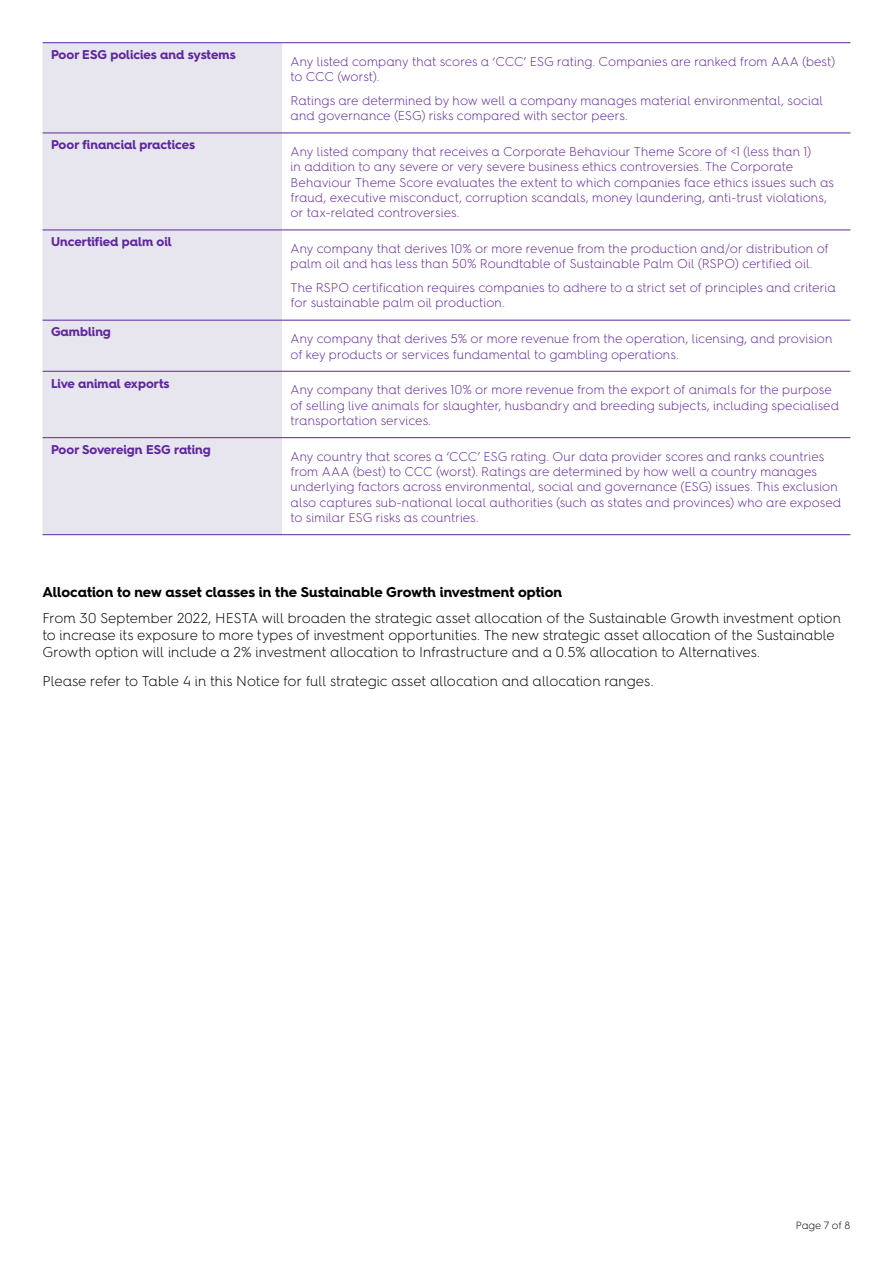
<style>
.page{position:relative;width:893px;height:1263px;background:#fff}
.page>*{position:absolute;margin:0;border:0;box-sizing:border-box;transform-origin:0 0}
.t1{font:300 14.25px/17.1px "Hurme Geometric Sans 4";letter-spacing:-.01em;color:#000}
.t2{font:700 14.25px "Hurme Geometric Sans 4";color:#000}
.t3{font:300 12.75px/15.3px "Hurme Geometric Sans 4";color:#5f279e}
.t4{font:700 12.75px "Hurme Geometric Sans 4";color:#5f279e}
.t5{font:300 10.5px "Hurme Geometric Sans 4";letter-spacing:-.02em;color:#000}
</style>
<div class="page">
<div style="left:43px;top:43px;width:239px;height:491px;background:#e7e6ef"></div>
<hr style="left:43px;top:42px;width:239px;height:1px;background:#5f279e">
<hr style="left:43px;top:133px;width:239px;height:1px;background:#5f279e">
<hr style="left:43px;top:230px;width:239px;height:1px;background:#5f279e">
<hr style="left:43px;top:320px;width:239px;height:1px;background:#5f279e">
<hr style="left:43px;top:371px;width:239px;height:1px;background:#5f279e">
<hr style="left:43px;top:437px;width:239px;height:1px;background:#5f279e">
<hr style="left:43px;top:534px;width:239px;height:1px;background:#5f279e">
<hr style="left:282px;top:42px;width:568px;height:1px;background:#5f279e">
<hr style="left:282px;top:133px;width:568px;height:1px;background:#5f279e">
<hr style="left:282px;top:230px;width:568px;height:1px;background:#5f279e">
<hr style="left:282px;top:320px;width:568px;height:1px;background:#5f279e">
<hr style="left:282px;top:371px;width:568px;height:1px;background:#5f279e">
<hr style="left:282px;top:437px;width:568px;height:1px;background:#5f279e">
<hr style="left:282px;top:534px;width:568px;height:1px;background:#5f279e">
<p class="t4" style="left:51px;top:46px;width:186px">Poor ESG policies and systems</p>
<p class="t3" style="left:291px;top:53px;width:546px">Any listed company that scores a ‘CCC’ ESG rating. Companies are ranked from AAA (best) to CCC (worst).</p>
<p class="t3" style="left:291px;top:93px;width:534px">Ratings are determined by how well a company manages material environmental, social and governance (ESG) risks compared with sector peers.</p>
<p class="t4" style="left:51px;top:136px;width:146px">Poor financial practices</p>
<p class="t3" style="left:291px;top:144px;width:545px">Any listed company that receives a Corporate Behaviour Theme Score of &lt;1 (less than 1)<br>in addition to any severe or very severe business ethics controversies. The Corporate Behaviour Theme Score evaluates the extent to which companies face ethics issues such as fraud, executive misconduct, corruption scandals, money laundering, anti-trust violations, or tax-related controversies.</p>
<p class="t4" style="left:51px;top:233px;width:122px">Uncertified palm oil</p>
<p class="t4" style="left:51px;top:323px;width:61px">Gambling</p>
<p class="t4" style="left:51px;top:374px;width:120px">Live animal exports</p>
<p class="t4" style="left:51px;top:441px;width:161px">Poor Sovereign ESG rating</p>
<p class="t3" style="left:291px;top:241px;width:540px">Any company that derives 10% or more revenue from the production and/or distribution of palm oil and has less than 50% Roundtable of Sustainable Palm Oil (RSPO) certified oil.</p>
<p class="t3" style="left:291px;top:280px;width:547px">The RSPO certification requires companies to adhere to a strict set of principles and criteria for sustainable palm oil production.</p>
<p class="t3" style="left:291px;top:331px;width:544px">Any company that derives 5% or more revenue from the operation, licensing, and provision of key products or services fundamental to gambling operations.</p>
<p class="t3" style="left:291px;top:382px;width:550px">Any company that derives 10% or more revenue from the export of animals for the purpose of selling live animals for slaughter, husbandry and breeding subjects, including specialised transportation services.</p>
<p class="t3" style="left:291px;top:448px;width:552px">Any country that scores a ‘CCC’ ESG rating. Our data provider scores and ranks countries from AAA (best) to CCC (worst). Ratings are determined by how well a country manages underlying factors across environmental, social and governance (ESG) issues. This exclusion also captures sub-national local authorities (such as states and provinces) who are exposed to similar ESG risks as countries.</p>
<p class="t2" style="left:43px;top:582px;width:521px">Allocation to new asset classes in the Sustainable Growth investment option</p>
<p class="t1" style="left:43px;top:609px;width:800px">From 30 September 2022, HESTA will broaden the strategic asset allocation of the Sustainable Growth investment option to increase its exposure to more types of investment opportunities. The new strategic asset allocation of the Sustainable<br>Growth option will include a 2% investment allocation to Infrastructure and a 0.5% allocation to Alternatives.</p>
<p class="t1" style="left:43px;top:672px;width:612px">Please refer to Table 4 in this Notice for full strategic asset allocation and allocation ranges.</p>
<p class="t5" style="left:796px;top:1218px;width:56px">Page 7 of 8</p>
</div>
